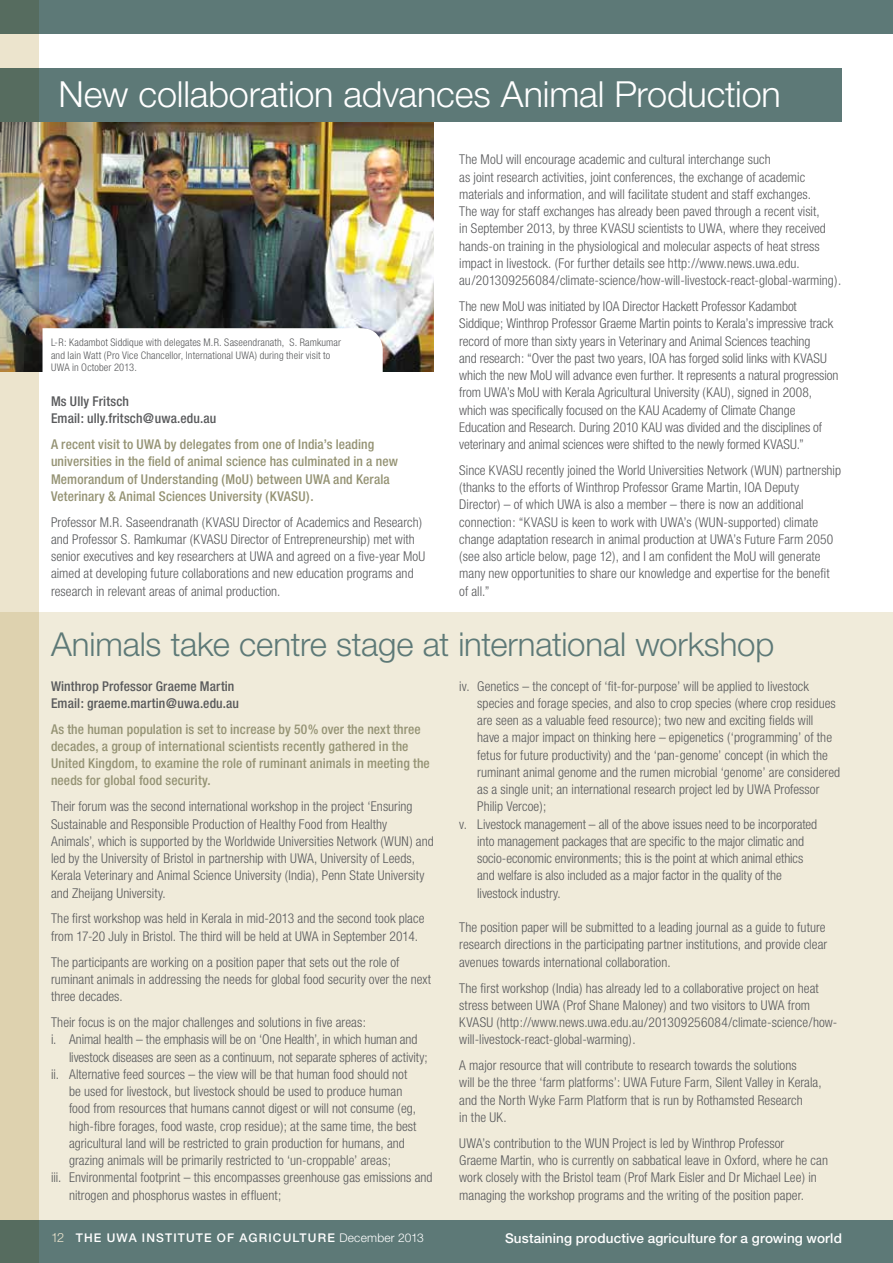
<style>
.page{position:relative;width:893px;height:1263px;background:#fff}
.page>*{position:absolute;margin:0;border:0;box-sizing:border-box;transform-origin:0 0}
.t1{font:300 36px "Helvetica Neue";letter-spacing:-.005em;color:#fff}
.t2{font:300 33px "Helvetica Neue";letter-spacing:-.005em;color:#5d7977}
.t3{font:300 condensed 13.5px/17.2px "Helvetica Neue";letter-spacing:.005em;color:#58595b}
.t4{font:500 condensed 13.5px/17.2px "Helvetica Neue";letter-spacing:.01em;color:#959374}
.t5{font:500 condensed 13.5px/17.2px "Helvetica Neue";letter-spacing:.01em;color:#58595b}
.t6{font:500 13.5px "Helvetica Neue";letter-spacing:.01em;color:#fff}
.t7{font:500 12px "Helvetica Neue";letter-spacing:.095em;color:#fff}
.t8{font:300 condensed 10.5px/12.8px "Helvetica Neue";letter-spacing:.01em;color:#58595b}
.s1{font-weight:300;font-size:12.75px;color:#ece4cd}
.s2{font-weight:300}
</style>
<div class="page">
<div style="left:0;top:613px;width:893px;height:650px;background:#f0ebda"></div>
<img style="left:38px;top:121px;width:396px;height:250px">
<div style="left:0;top:68px;width:842px;height:53px;background:#5d7977"></div>
<svg style="left:43px;top:328px;width:340px;height:44px"></svg>
<div style="left:0;top:0;width:893px;height:34px;background:#5d7977"></div>
<div style="left:0;top:1220px;width:893px;height:43px;background:#5d7977"></div>
<svg style="left:0;top:0;width:38px;height:1263px;background:#c3bda3"></svg>
<h1 class="t1" style="left:58px;top:72px;width:724px">New collaboration advances Animal Production</h1>
<p class="t8" style="left:51px;top:336px;width:292px">L-R: Kadambot Siddique with delegates M.R. Saseendranath, S. Ramkumar and Iain Watt (Pro Vice Chancellor, International UWA) during their visit to<br>UWA in October 2013.</p>
<p class="t5" style="left:51px;top:392px;width:167px">Ms Ully Fritsch<br>Email: ully.fritsch@uwa.edu.au</p>
<p class="t4" style="left:51px;top:435px;width:348px">A recent visit to UWA by delegates from one of India’s leading universities in the field of animal science has culminated in a new Memorandum of Understanding (MoU) between UWA and Kerala Veterinary &amp; Animal Sciences University (KVASU).</p>
<p class="t3" style="left:51px;top:513px;width:376px">Professor M.R. Saseendranath (KVASU Director of Academics and Research) and Professor S. Ramkumar (KVASU Director of Entrepreneurship) met with senior executives and key researchers at UWA and agreed on a five-year MoU aimed at developing future collaborations and new education programs and research in relevant areas of animal production.</p>
<p class="t3" style="left:459px;top:151px;width:383px">The MoU will encourage academic and cultural interchange such<br>as joint research activities, joint conferences, the exchange of academic materials and information, and will facilitate student and staff exchanges.<br>The way for staff exchanges has already been paved through a recent visit,<br>in September 2013, by three KVASU scientists to UWA, where they received hands-on training in the physiological and molecular aspects of heat stress impact in livestock. (For further details see http://www.news.uwa.edu. au/201309256084/climate-science/how-will-livestock-react-global-warming).</p>
<p class="t3" style="left:459px;top:297px;width:381px">The new MoU was initiated by IOA Director Hackett Professor Kadambot Siddique; Winthrop Professor Graeme Martin points to Kerala’s impressive track record of more than sixty years in Veterinary and Animal Sciences teaching<br>and research: “Over the past two years, IOA has forged solid links with KVASU which the new MoU will advance even further. It represents a natural progression from UWA’s MoU with Kerala Agricultural University (KAU), signed in 2008, which was specifically focused on the KAU Academy of Climate Change Education and Research. During 2010 KAU was divided and the disciplines of veterinary and animal sciences were shifted to the newly formed KVASU.”</p>
<p class="t3" style="left:459px;top:461px;width:383px">Since KVASU recently joined the World Universities Network (WUN) partnership (thanks to the efforts of Winthrop Professor Grame Martin, IOA Deputy Director) – of which UWA is also a member – there is now an additional connection: “KVASU is keen to work with UWA’s (WUN-supported) climate change adaptation research in animal production at UWA’s Future Farm 2050 (see also article below, page 12), and I am confident the MoU will generate many new opportunities to share our knowledge and expertise for the benefit of all.”</p>
<h2 class="t2" style="left:51px;top:624px;width:725px">Animals take centre stage at international workshop</h2>
<p class="t5" style="left:51px;top:677px;width:190px">Winthrop Professor Graeme Martin<br>Email: graeme.martin@uwa.edu.au</p>
<p class="t4" style="left:51px;top:720px;width:380px">As the human population is set to increase by 50% over the next three decades, a group of international scientists recently gathered in the United Kingdom, to examine the role of ruminant animals in meeting the needs for global food security.</p>
<p class="t3" style="left:51px;top:798px;width:384px">Their forum was the second international workshop in the project ‘Ensuring Sustainable and Responsible Production of Healthy Food from Healthy Animals’, which is supported by the Worldwide Universities Network (WUN) and led by the University of Bristol in partnership with UWA, University of Leeds, Kerala Veterinary and Animal Science University (India), Penn State University and Zheijang University.</p>
<p class="t3" style="left:51px;top:910px;width:375px">The first workshop was held in Kerala in mid-2013 and the second took place from 17-20 July in Bristol. The third will be held at UWA in September 2014.</p>
<p class="t3" style="left:51px;top:953px;width:382px">The participants are working on a position paper that sets out the role of ruminant animals in addressing the needs for global food security over the next three decades.</p>
<p class="t3" style="left:51px;top:1013px;width:316px">Their focus is on the major challenges and solutions in five areas:</p>
<p class="t3" style="left:51px;top:1031px;width:368px">i. Animal health – the emphasis will be on ‘One Health’, in which human and</p>
<p class="t3" style="left:69px;top:1048px;width:360px">livestock diseases are seen as a continuum, not separate spheres of activity;</p>
<p class="t3" style="left:51px;top:1065px;width:358px">ii. Alternative feed sources – the view will be that human food should not</p>
<p class="t3" style="left:69px;top:1082px;width:335px">be used for livestock, but livestock should be used to produce human</p>
<p class="t3" style="left:69px;top:1100px;width:348px">food from resources that humans cannot digest or will not consume (eg,</p>
<p class="t3" style="left:69px;top:1117px;width:349px">high-fibre forages, food waste, crop residue); at the same time, the best</p>
<p class="t3" style="left:69px;top:1134px;width:337px">agricultural land will be restricted to grain production for humans, and</p>
<p class="t3" style="left:69px;top:1151px;width:323px">grazing animals will be primarily restricted to ‘un-croppable’ areas;</p>
<p class="t3" style="left:51px;top:1169px;width:383px">iii. Environmental footprint – this encompasses greenhouse gas emissions and</p>
<p class="t3" style="left:69px;top:1186px;width:214px">nitrogen and phosphorus wastes in effluent;</p>
<p class="t3" style="left:459px;top:677px;width:351px">iv. Genetics – the concept of ‘fit-for-purpose’ will be applied to livestock</p>
<p class="t3" style="left:477px;top:694px;width:360px">species and forage species, and also to crop species (where crop residues</p>
<p class="t3" style="left:477px;top:712px;width:338px">are seen as a valuable feed resource); two new and exciting fields will</p>
<p class="t3" style="left:477px;top:729px;width:356px">have a major impact on thinking here – epigenetics (‘programming’ of the</p>
<p class="t3" style="left:477px;top:746px;width:352px">fetus for future productivity) and the ‘pan-genome’ concept (in which the</p>
<p class="t3" style="left:477px;top:763px;width:364px">ruminant animal genome and the rumen microbial ‘genome’ are considered</p>
<p class="t3" style="left:477px;top:781px;width:344px">as a single unit; an international research project led by UWA Professor</p>
<p class="t3" style="left:477px;top:798px;width:71px">Philip Vercoe);</p>
<p class="t3" style="left:459px;top:815px;width:359px">v. Livestock management – all of the above issues need to be incorporated</p>
<p class="t3" style="left:477px;top:832px;width:328px">into management packages that are specific to the major climatic and</p>
<p class="t3" style="left:477px;top:850px;width:328px">socio-economic environments; this is the point at which animal ethics</p>
<p class="t3" style="left:477px;top:867px;width:306px">and welfare is also included as a major factor in the quality of the</p>
<p class="t3" style="left:477px;top:885px;width:85px">livestock industry.</p>
<p class="t3" style="left:459px;top:919px;width:369px">The position paper will be submitted to a leading journal as a guide to future research directions in the participating partner institutions, and provide clear avenues towards international collaboration.</p>
<p class="t3" style="left:459px;top:979px;width:380px">The first workshop (India) has already led to a collaborative project on heat stress between UWA (Prof Shane Maloney) and two visitors to UWA from KVASU (http://www.news.uwa.edu.au/201309256084/climate-science/how&shy;will-livestock-react-global-warming).</p>
<p class="t3" style="left:459px;top:1057px;width:364px">A major resource that will contribute to research towards the solutions<br>will be the three ‘farm platforms’: UWA Future Farm, Silent Valley in Kerala, and the North Wyke Farm Platform that is run by Rothamsted Research<br>in the UK.</p>
<p class="t3" style="left:459px;top:1134px;width:370px">UWA’s contribution to the WUN Project is led by Winthrop Professor<br>Graeme Martin, who is currently on sabbatical leave in Oxford, where he can work closely with the Bristol team (Prof Mark Eisler and Dr Michael Lee) in managing the workshop programs and the writing of the position paper.</p>
<p class="t7" style="left:51px;top:1231px;width:137px"><span class="s1">12</span> THE UWA institute</p>
<p class="t7" style="left:217px;top:1231px;width:208px">of agricu ltu re <span class="s2">December 2013</span></p>
<p class="t6" style="left:505px;top:1230px;width:338px">Sustaining productive agriculture for a growing world</p>
</div>
